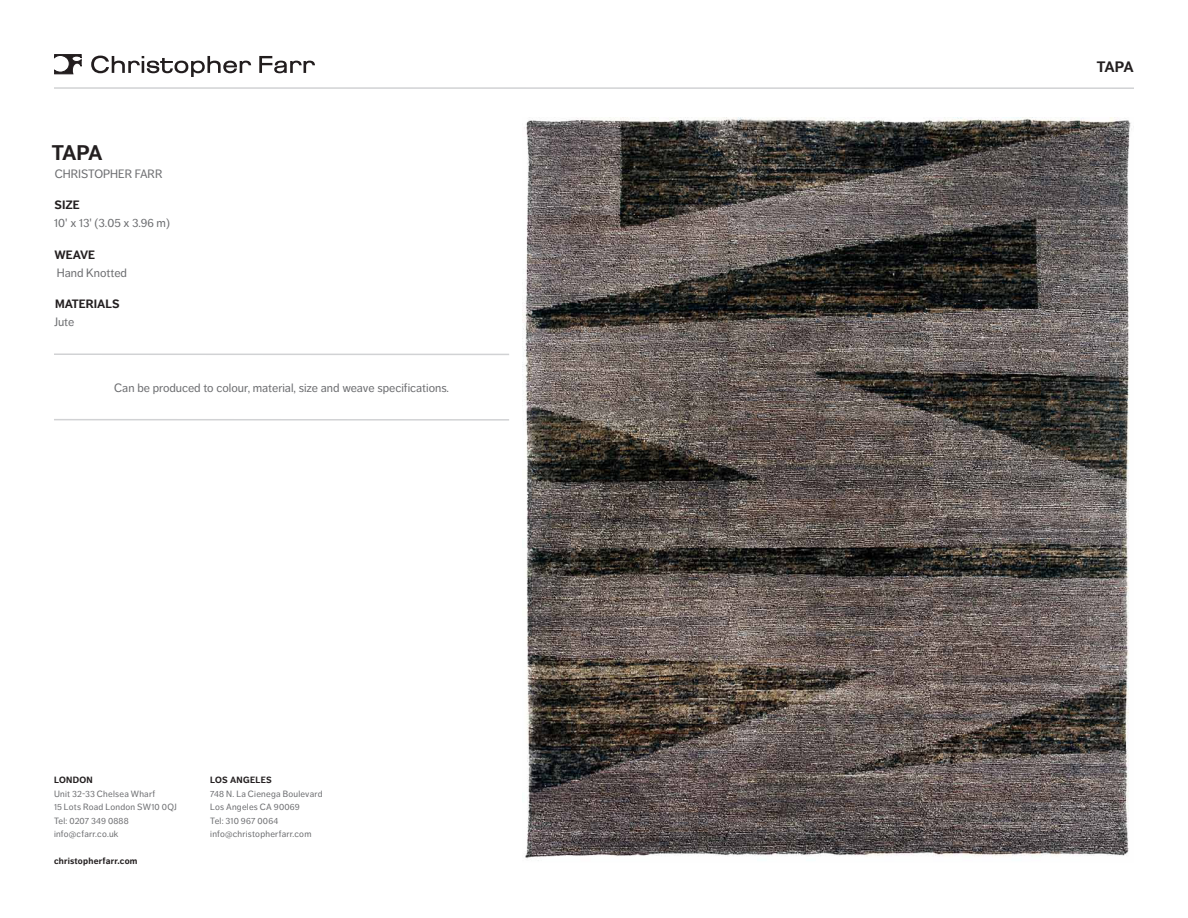
<style>
.page{position:relative;width:1188px;height:918px;background:#fff}
.page>*{position:absolute;margin:0;border:0;box-sizing:border-box;transform-origin:0 0}
.t1{font:700 21px "Dagny OT";color:#231f20}
.t2{font:700 15px "Dagny OT";color:#231f20}
.t3{font:12px/18px "Dagny OT";color:#6c6d70}
.t4{font:700 12px/18px "Dagny OT";color:#231f20}
.t5{font:9px/13.5px "Dagny OT";letter-spacing:.025em;color:#6c6d70}
.t6{font:700 9px "Dagny OT";letter-spacing:.025em;color:#231f20}
.s1{font-weight:700;color:#231f20}
.s2{font-weight:400;color:#6c6d70}
</style>
<div class="page">
<svg style="left:54px;top:54px;width:28px;height:21px"></svg>
<svg style="left:91px;top:56px;width:160px;height:21px"></svg>
<svg style="left:259px;top:56px;width:56px;height:17px"></svg>
<hr style="left:54px;top:87px;width:1080px;height:2px;background:#d1d2d4">
<img style="left:523px;top:117px;width:609px;height:744px">
<hr style="left:54px;top:353px;width:455px;height:2px;background:#d1d2d4">
<hr style="left:54px;top:419px;width:455px;height:2px;background:#d1d2d4">
<p class="t1" style="left:52px;top:140px;width:52px">TAPA</p>
<p class="t3" style="left:55px;top:165px;width:109px">CHRISTOPHER FARR</p>
<p class="t3" style="left:54px;top:196px;width:117px"><span class="s1">SIZE<br></span>10' x 13' (3.05 x 3.96 m)</p>
<p class="t3" style="left:55px;top:246px;width:74px"><span class="s1">WEAVE<br></span>Hand Knotted</p>
<p class="t4" style="left:54px;top:295px;width:67px">MATERIALS<br><span class="s2">Jute</span></p>
<p class="t3" style="left:114px;top:379px;width:336px">Can be produced to colour, material, size and weave specifications.</p>
<p class="t5" style="left:54px;top:773px;width:124px"><span class="s1">LONDON<br></span>Unit 32-33 Chelsea Wharf<br>15 Lots Road London SW10 0QJ<br>Tel: 0207 349 0888 info@cfarr.co.uk</p>
<p class="t6" style="left:54px;top:856px;width:85px">christopherfarr.com</p>
<p class="t5" style="left:210px;top:773px;width:114px"><span class="s1">LOS ANGELES<br></span>748 N. La Cienega Boulevard<br>Los Angeles CA 90069<br>Tel: 310 967 0064 info@christopherfarr.com</p>
<p class="t2" style="left:1097px;top:57px;width:39px">TAPA</p>
</div>
